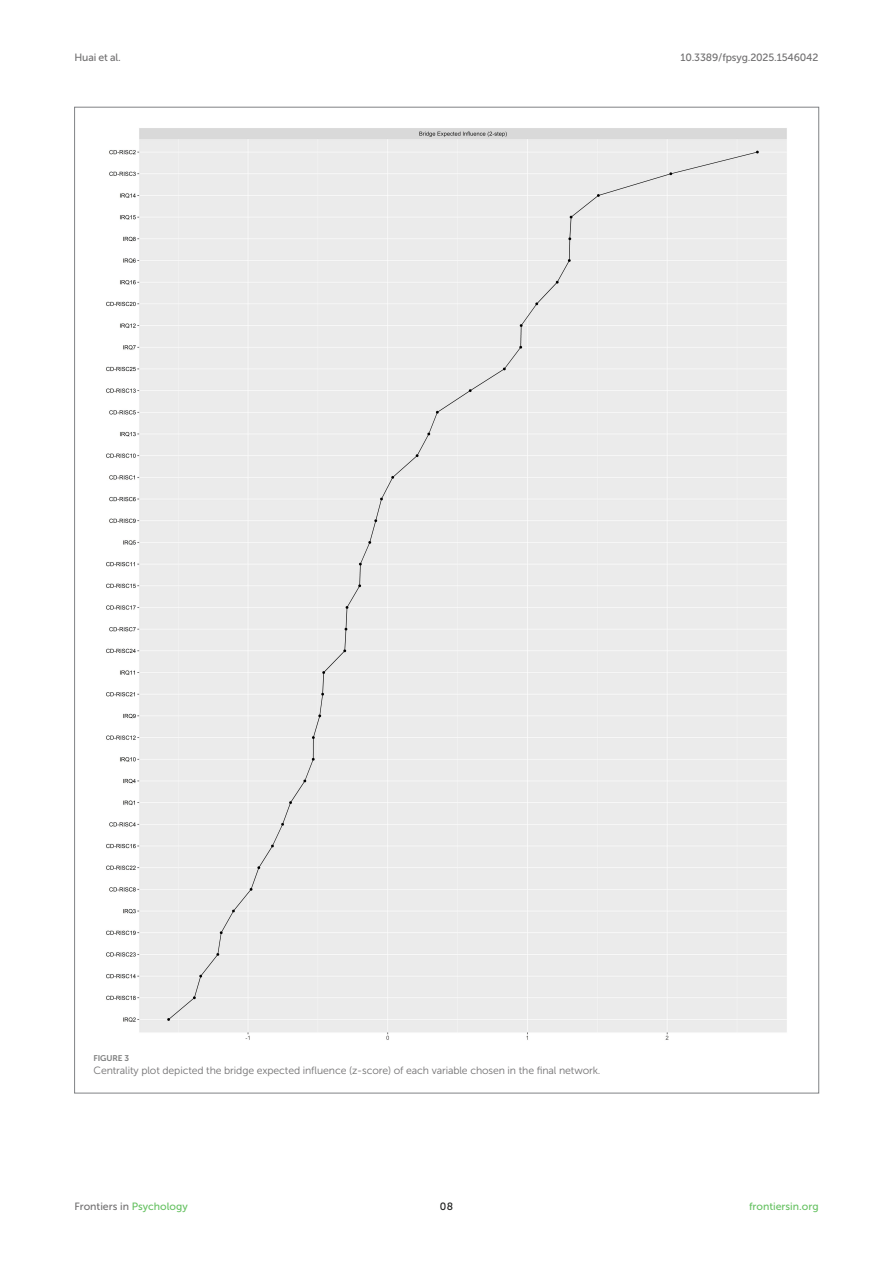
<style>
.page{position:relative;width:893px;height:1263px;background:#fff}
.page>*{position:absolute;margin:0;border:0;box-sizing:border-box;transform-origin:0 0}
.FIG_LEG{font:10.5px "Museo Sans 300";letter-spacing:-.01em;color:#706f70}
.t1{font:10.5px "Museo Sans 500";letter-spacing:-.015em;color:#706f70}
.t2{font:10.5px "Museo Sans 500";color:#65c161}
.t3{font:10.5px "Museo Sans 500";color:#1b1c1b}
.FIG_HD{font:8.25px "Museo Sans 700";letter-spacing:-.01em;color:#7e7f7f}
.s1{color:#65c161}
</style>
<div class="page">
<img style="left:106px;top:128px;width:681px;height:912px">
<p class="t1" style="left:74px;top:52px;width:48px">Huai et al.</p>
<p class="t1" style="left:680px;top:52px;width:140px">10.3389/fpsyg.2025.1546042</p>
<p class="FIG_HD" style="left:94px;top:1053px;width:37px">FIGURE 3</p>
<p class="FIG_LEG" style="left:94px;top:1065px;width:508px">Centrality plot depicted the bridge expected influence (z-score) of each variable chosen in the final network.</p>
<p class="t1" style="left:74px;top:1200px;width:115px">Frontiers in <span class="s1">Psychology</span></p>
<p class="t3" style="left:440px;top:1200px;width:15px">08</p>
<p class="t2" style="left:749px;top:1200px;width:71px">frontiersin.org</p>
</div>
